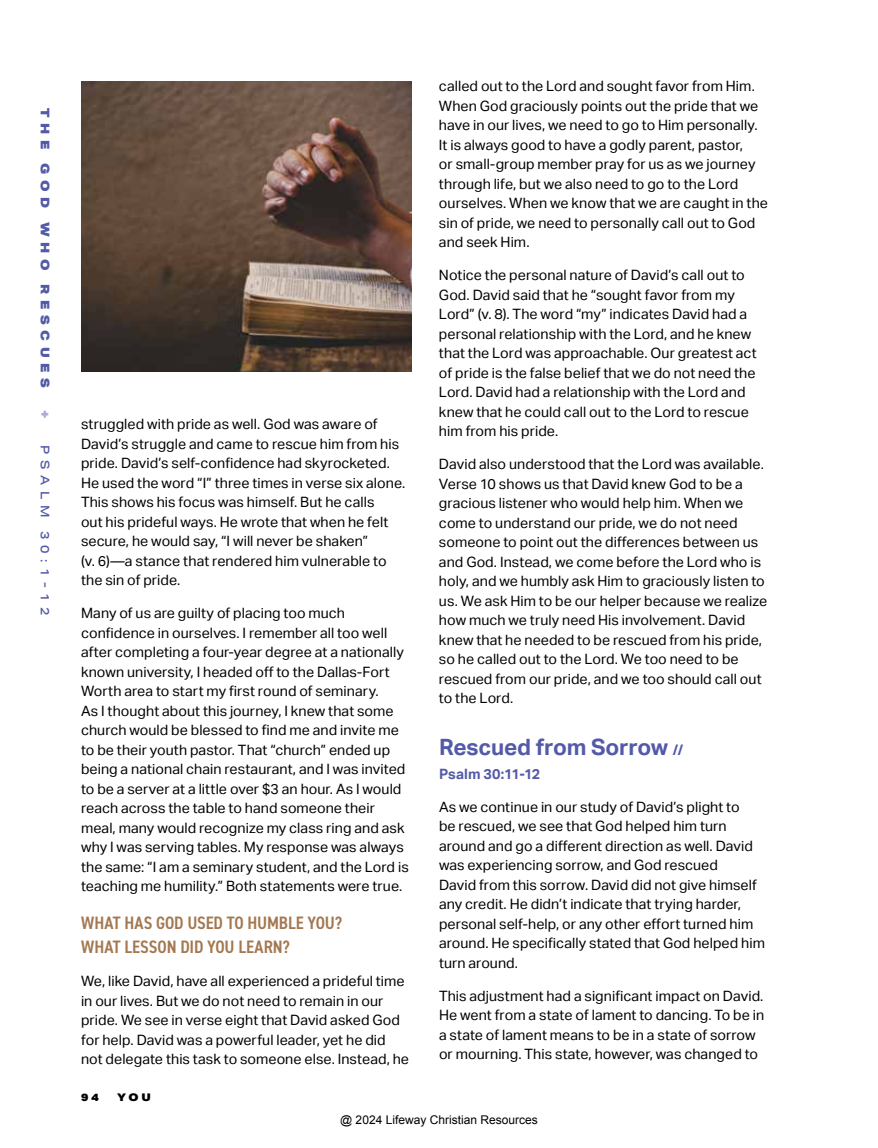
<style>
.page{position:relative;width:878px;height:1148px;background:#fff}
.page>*{position:absolute;margin:0;border:0;box-sizing:border-box;transform-origin:0 0}
.t1{font:700 22.5px "Aktiv Grotesk";letter-spacing:-.01em;color:#535aa8}
.t2{font:600 condensed 18px/24px "DIN2014";letter-spacing:-.005em;color:#a37750}
.t3{font:14.25px/19.5px "Aktiv Grotesk";letter-spacing:.005em;color:#000}
.t4{font:700 14.25px "Aktiv Grotesk";letter-spacing:.005em;color:#535aa8}
.t5{font:12px "Arial";color:#000}
.t6{font:900 12px "Aktiv Grotesk Ex";color:#535aa8}
.t7{font:500 12px "Aktiv Grotesk Ex";letter-spacing:.46em;color:#535aa8}
.t8{font:900 12px "Aktiv Grotesk Ex";color:#adacd6}
.t9{font:900 10.5px "Aktiv Grotesk Ex";color:#000}
.s1{font-size:14.25px}
</style>
<div class="page">
<img style="left:81px;top:81px;width:331px;height:291px">
<p class="t6" style="left:53px;top:108px;width:26px;rotate:90deg">T he</p>
<p class="t6" style="left:53px;top:163px;width:29px;rotate:90deg">G od</p>
<p class="t6" style="left:53px;top:222px;width:31px;rotate:90deg">W ho</p>
<p class="t6" style="left:53px;top:284px;width:25px;rotate:90deg">R escues</p>
<p class="t8" style="left:53px;top:410px;width:10px;rotate:90deg">+</p>
<p class="t7" style="left:52px;top:445px;width:172px;rotate:90deg">Psalm 30:1-12</p>
<p class="t3" style="left:81px;top:415px;width:326px">struggled with pride as well. God was aware of David’s struggle and came to rescue him from his pride. David’s self-confidence had skyrocketed.<br>He used the word “I” three times in verse six alone.<br>This shows his focus was himself. But he calls<br>out his prideful ways. He wrote that when he felt secure, he would say, “I will never be shaken”<br>(v. 6)—a stance that rendered him vulnerable to the sin of pride.</p>
<p class="t3" style="left:81px;top:604px;width:329px">Many of us are guilty of placing too much confidence in ourselves. I remember all too well after completing a four-year degree at a nationally known university, I headed off to the Dallas-Fort Worth area to start my first round of seminary.<br>As I thought about this journey, I knew that some church would be blessed to find me and invite me to be their youth pastor. That “church” ended up being a national chain restaurant, and I was invited to be a server at a little over $3 an hour. As I would reach across the table to hand someone their meal, many would recognize my class ring and ask why I was serving tables. My response was always the same: “I am a seminary student, and the Lord is teaching me humility.” Both statements were true.</p>
<p class="t2" style="left:81px;top:910px;width:262px">WHAT HAS GOD USED TO HUMBLE YOU?<br>WHAT LESSON DID YOU LEARN?</p>
<p class="t3" style="left:81px;top:971px;width:329px">We, like David, have all experienced a prideful time in our lives. But we do not need to remain in our pride. We see in verse eight that David asked God for help. David was a powerful leader, yet he did not delegate this task to someone else. Instead, he</p>
<p class="t9" style="left:81px;top:1090px;width:19px">9 4</p>
<p class="t9" style="left:117px;top:1090px;width:35px">YOU</p>
<p class="t3" style="left:439px;top:76px;width:330px">called out to the Lord and sought favor from Him.<br>When God graciously points out the pride that we have in our lives, we need to go to Him personally.<br>It is always good to have a godly parent, pastor,<br>or small-group member pray for us as we journey through life, but we also need to go to the Lord ourselves. When we know that we are caught in the sin of pride, we need to personally call out to God and seek Him.</p>
<p class="t3" style="left:439px;top:265px;width:319px">Notice the personal nature of David’s call out to God. David said that he “sought favor from my Lord” (v. 8). The word “my” indicates David had a personal relationship with the Lord, and he knew that the Lord was approachable. Our greatest act of pride is the false belief that we do not need the Lord. David had a relationship with the Lord and knew that he could call out to the Lord to rescue him from his pride.</p>
<p class="t3" style="left:439px;top:454px;width:330px">David also understood that the Lord was available.<br>Verse 10 shows us that David knew God to be a gracious listener who would help him. When we come to understand our pride, we do not need someone to point out the differences between us and God. Instead, we come before the Lord who is holy, and we humbly ask Him to graciously listen to us. We ask Him to be our helper because we realize how much we truly need His involvement. David knew that he needed to be rescued from his pride, so he called out to the Lord. We too need to be rescued from our pride, and we too should call out to the Lord.</p>
<h1 class="t1" style="left:439px;top:733px;width:246px">Rescued from Sorrow <span class="s1">//</span></h1>
<p class="t4" style="left:439px;top:765px;width:103px">Psalm 30:11-12</p>
<p class="t3" style="left:439px;top:797px;width:327px">As we continue in our study of David’s plight to<br>be rescued, we see that God helped him turn around and go a different direction as well. David was experiencing sorrow, and God rescued<br>David from this sorrow. David did not give himself any credit. He didn’t indicate that trying harder, personal self-help, or any other effort turned him around. He specifically stated that God helped him turn around.</p>
<p class="t3" style="left:439px;top:985px;width:327px">This adjustment had a significant impact on David.<br>He went from a state of lament to dancing. To be in a state of lament means to be in a state of sorrow or mourning. This state, however, was changed to</p>
<p class="t5" style="left:340px;top:1111px;width:199px">@ 2024 Lifeway Christian Resources</p>
</div>
